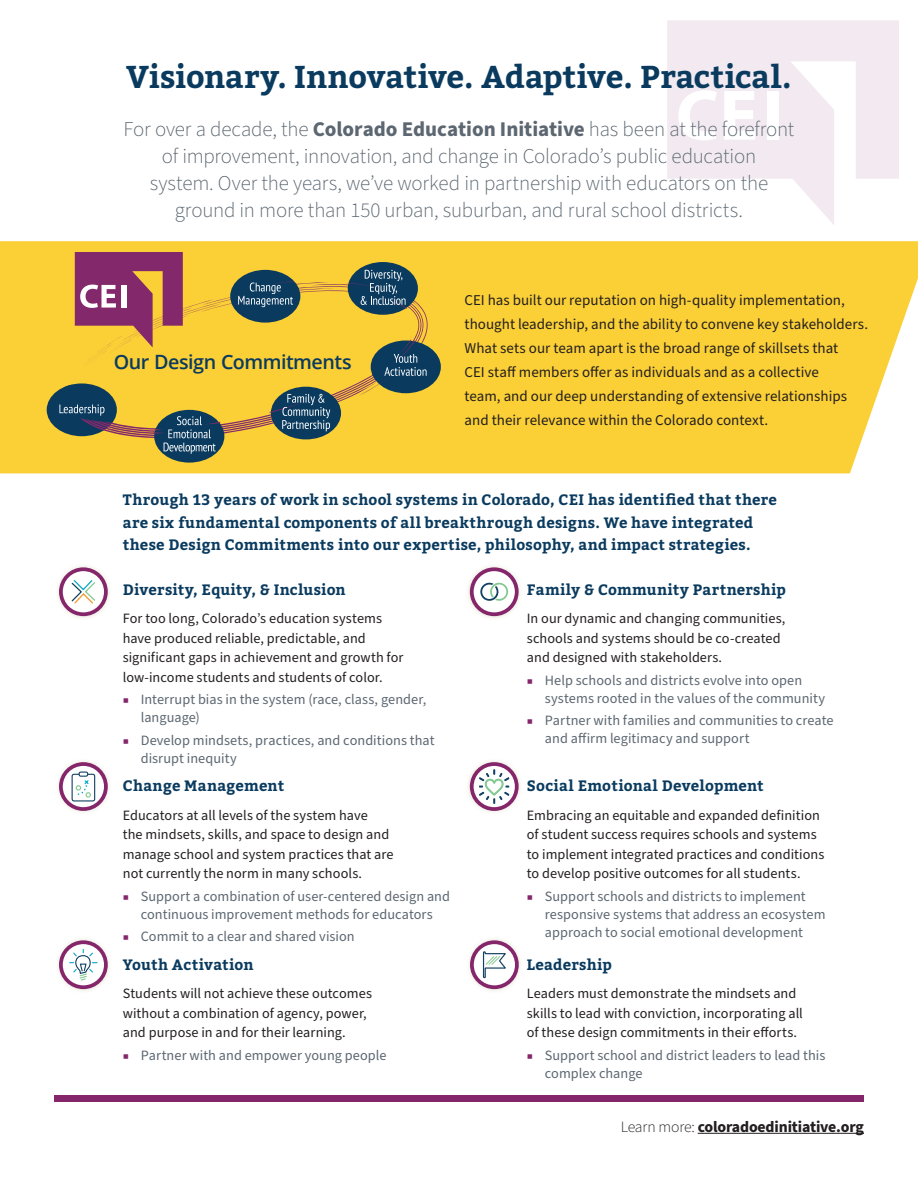
<style>
.page{position:relative;width:918px;height:1188px;background:#fff}
.page>*{position:absolute;margin:0;border:0;box-sizing:border-box;transform-origin:0 0}
.Subhead_2{font:700 31.5px "Bitter";letter-spacing:-.005em;color:#0a3b5f}
.Take_Action{font:300 21px/27px "Source Sans Pro";letter-spacing:-.01em;color:#5c6771;text-align:center}
.t1{font:600 19.65px "Open Sans";letter-spacing:-.025em;color:#0a3b5f}
.BODY_TEXT_SMALL{font:700 15.75px "Source Sans Pro";letter-spacing:-.01em;color:#231f20}
.Alternate_Design_Com{font:700 15px/22.5px "Bitter";letter-spacing:.02em;color:#0a3b5f}
.Alternate_Body_Copy{font:15px/24px "Source Sans Pro";color:#231f20}
.Alternate_Body_Copy-2{font:14.25px/19.5px "Source Sans Pro";letter-spacing:.005em;color:#231f20}
.t2{font:14.25px/18px "Source Sans Pro";letter-spacing:.005em;color:#5c6771}
.s1{font-weight:700}
.s2{font-size:10.5px;color:#85266b}
.s3{font-weight:300}
</style>
<div class="page">
<svg style="left:667px;top:20px;width:232px;height:205px;fill:#f2eaf0"></svg>
<div style="left:767px;top:91px;width:11px;height:49px;background:#fff"></div>
<svg style="left:724px;top:91px;width:31px;height:49px"></svg>
<svg style="left:678px;top:90px;width:39px;height:50px"></svg>
<div style="left:0;top:241px;width:918px;height:232px;background:#fbcf36"></div>
<div style="left:54px;top:1095px;width:810px;height:7px;background:#85266b"></div>
<div style="left:47px;top:383px;width:70px;height:53px;background:#0a3b5f;border-radius:50%"></div>
<div style="left:371px;top:341px;width:70px;height:52px;background:#0a3b5f;border-radius:50%"></div>
<div style="left:154px;top:410px;width:70px;height:53px;background:#0a3b5f;border-radius:50%"></div>
<svg style="left:55px;top:252px;width:373px;height:202px;background:#bea149"></svg>
<div style="left:55px;top:563px;width:57px;height:58px;background:#dedac7;opacity:.75"></div>
<svg style="left:61px;top:569px;width:45px;height:45px"></svg>
<svg style="left:72px;top:580px;width:23px;height:24px"></svg>
<div style="left:59px;top:567px;width:49px;height:49px;border:4px solid #85266b;border-radius:50%"></div>
<div style="left:55px;top:758px;width:57px;height:58px;background:#dedac7;opacity:.75"></div>
<svg style="left:61px;top:764px;width:45px;height:45px"></svg>
<div style="left:79px;top:772px;width:9px;height:5px;border:1px solid #134163;border-radius:2px"></div>
<div style="left:72px;top:774px;width:23px;height:28px;border:1px solid #134163;border-radius:2px"></div>
<svg style="left:76px;top:779px;width:15px;height:19px"></svg>
<div style="left:59px;top:762px;width:49px;height:49px;border:4px solid #85266b;border-radius:50%"></div>
<div style="left:55px;top:936px;width:57px;height:58px;background:#dedac7;opacity:.75"></div>
<svg style="left:61px;top:942px;width:45px;height:45px"></svg>
<svg style="left:69px;top:948px;width:29px;height:33px"></svg>
<div style="left:59px;top:940px;width:49px;height:49px;border:4px solid #85266b;border-radius:50%"></div>
<div style="left:466px;top:563px;width:57px;height:58px;background:#dedac7;opacity:.75"></div>
<svg style="left:472px;top:569px;width:45px;height:45px"></svg>
<svg style="left:480px;top:583px;width:28px;height:18px"></svg>
<div style="left:470px;top:567px;width:49px;height:49px;border:4px solid #85266b;border-radius:50%"></div>
<div style="left:466px;top:758px;width:57px;height:58px;background:#dedac7;opacity:.75"></div>
<svg style="left:472px;top:764px;width:45px;height:45px"></svg>
<svg style="left:479px;top:769px;width:30px;height:35px"></svg>
<div style="left:470px;top:762px;width:49px;height:49px;border:4px solid #85266b;border-radius:50%"></div>
<div style="left:466px;top:936px;width:57px;height:58px;background:#dedac7;opacity:.75"></div>
<svg style="left:472px;top:942px;width:45px;height:45px"></svg>
<svg style="left:483px;top:951px;width:23px;height:27px"></svg>
<div style="left:470px;top:940px;width:49px;height:49px;border:4px solid #85266b;border-radius:50%"></div>
<hr style="left:698px;top:1133px;width:166px;height:1px;background:#231f20">
<p class="Subhead_2" style="left:126px;top:58px;width:667px">Visionary. Innovative. Adaptive. Practical.</p>
<p class="Take_Action" style="left:124px;top:117px;width:672px">For over a decade, the <span class="s1">Colorado Education Initiative</span> has been at the forefront of improvement, innovation, and change in Colorado’s public education<br>system. Over the years, we’ve worked in partnership with educators on the ground in more than 150 urban, suburban, and rural school districts.</p>
<p class="t1" style="left:114px;top:349px;width:239px">Our Design Commitments</p>
<p class="Alternate_Body_Copy" style="left:465px;top:288px;width:405px">CEI has built our reputation on high-quality implementation, thought leadership, and the ability to convene key stakeholders.<br>What sets our team apart is the broad range of skillsets that<br>CEI staff members offer as individuals and as a collective<br>team, and our deep understanding of extensive relationships and their relevance within the Colorado context.</p>
<p class="Alternate_Design_Com" style="left:123px;top:489px;width:656px">Through 13 years of work in school systems in Colorado, CEI has identified that there are six fundamental components of all breakthrough designs. We have integrated these Design Commitments into our expertise, philosophy, and impact strategies.</p>
<p class="Alternate_Design_Com" style="left:123px;top:578px;width:224px">Diversity, Equity, &amp; Inclusion</p>
<p class="Alternate_Body_Copy-2" style="left:123px;top:609px;width:282px">For too long, Colorado’s education systems have produced reliable, predictable, and significant gaps in achievement and growth for low-income students and students of color.</p>
<p class="t2" style="left:141px;top:691px;width:287px;text-indent:-18px"><span class="s2">■</span> Interrupt bias in the system (race, class, gender, language)</p>
<p class="t2" style="left:141px;top:732px;width:295px;text-indent:-18px"><span class="s2">■</span> Develop mindsets, practices, and conditions that disrupt inequity</p>
<p class="Alternate_Design_Com" style="left:123px;top:775px;width:163px">Change Management</p>
<p class="Alternate_Body_Copy-2" style="left:123px;top:806px;width:272px">Educators at all levels of the system have<br>the mindsets, skills, and space to design and manage school and system practices that are not currently the norm in many schools.</p>
<p class="t2" style="left:123px;top:888px;width:329px;text-align:center"><span class="s2">■</span> Support a combination of user-centered design and continuous improvement methods for educators</p>
<p class="t2" style="left:123px;top:928px;width:233px"><span class="s2">■</span> Commit to a clear and shared vision</p>
<p class="Alternate_Design_Com" style="left:123px;top:953px;width:132px">Youth Activation</p>
<p class="Alternate_Body_Copy-2" style="left:123px;top:984px;width:251px">Students will not achieve these outcomes without a combination of agency, power, and purpose in and for their learning.</p>
<p class="t2" style="left:123px;top:1047px;width:265px"><span class="s2">■</span> Partner with and empower young people</p>
<p class="Alternate_Design_Com" style="left:527px;top:578px;width:261px">Family &amp; Community Partnership</p>
<p class="Alternate_Body_Copy-2" style="left:527px;top:609px;width:260px">In our dynamic and changing communities, schools and systems should be co-created and designed with stakeholders.</p>
<p class="t2" style="left:545px;top:672px;width:282px;text-indent:-18px"><span class="s2">■</span> Help schools and districts evolve into open systems rooted in the values of the community</p>
<p class="t2" style="left:545px;top:712px;width:290px;text-indent:-18px"><span class="s2">■</span> Partner with families and communities to create and affirm legitimacy and support</p>
<p class="Alternate_Design_Com" style="left:527px;top:775px;width:238px">Social Emotional Development</p>
<p class="Alternate_Body_Copy-2" style="left:527px;top:806px;width:299px">Embracing an equitable and expanded definition of student success requires schools and systems to implement integrated practices and conditions to develop positive outcomes for all students.</p>
<p class="t2" style="left:545px;top:888px;width:282px;text-indent:-18px"><span class="s2">■</span> Support schools and districts to implement responsive systems that address an ecosystem approach to social emotional development</p>
<p class="Alternate_Design_Com" style="left:527px;top:953px;width:87px">Leadership</p>
<p class="Alternate_Body_Copy-2" style="left:527px;top:984px;width:278px">Leaders must demonstrate the mindsets and skills to lead with conviction, incorporating all of these design commitments in their efforts.</p>
<p class="t2" style="left:545px;top:1047px;width:282px;text-indent:-18px"><span class="s2">■</span> Support school and district leaders to lead this complex change</p>
<p class="BODY_TEXT_SMALL" style="left:621px;top:1116px;width:245px"><span class="s3">Learn more:</span> coloradoedinitiative.org</p>
</div>
